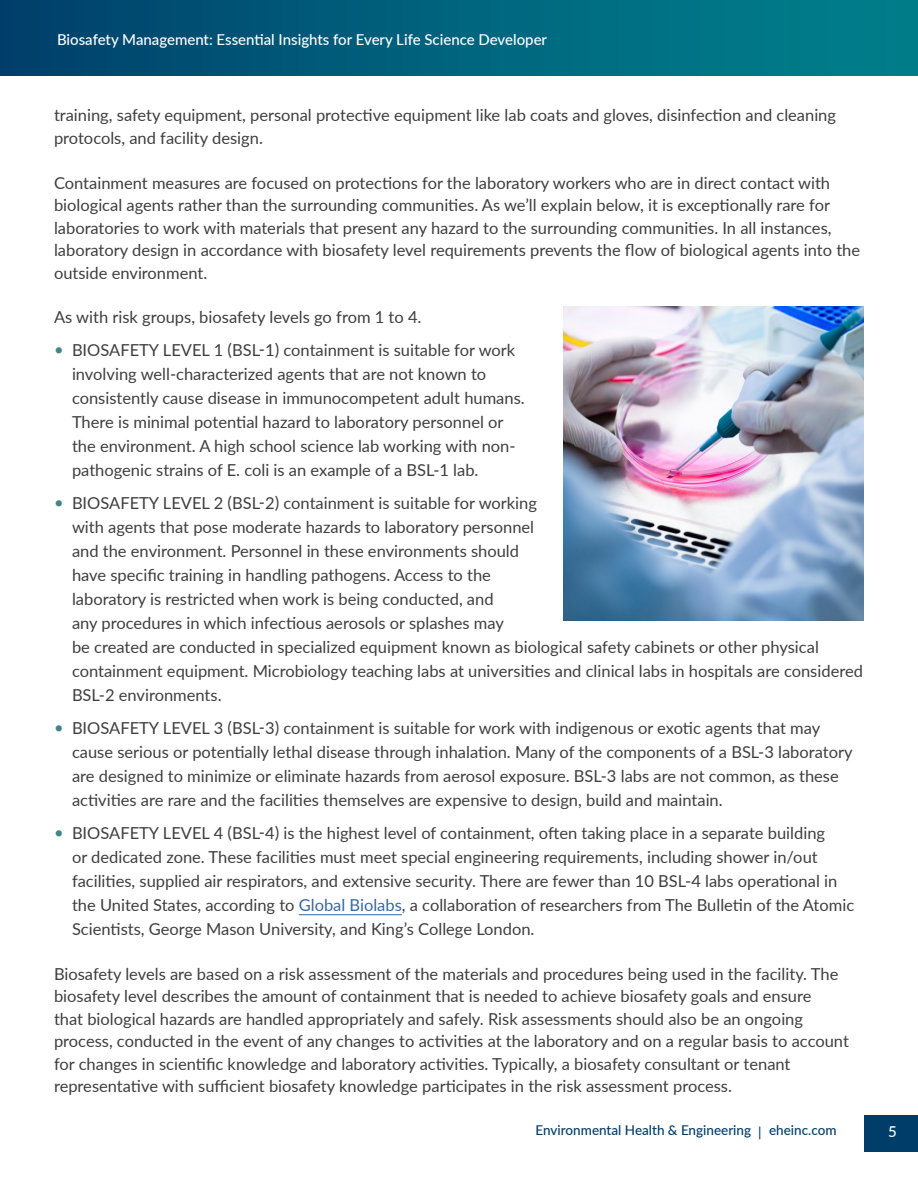
<style>
.page{position:relative;width:918px;height:1188px;background:#fff}
.page>*{position:absolute;margin:0;border:0;box-sizing:border-box;transform-origin:0 0}
.Body{font:16.5px/24px "Lato";color:#3e3e3f}
.t1{font:500 15px "Lato";color:#fff}
.t2{font:500 13.5px "Lato";color:#003d69}
.s1{color:#418489}
.s2{color:#3667a4}
</style>
<div class="page">
<div style="left:0;top:0;width:918px;height:76px;background:linear-gradient(to right,#00426c,#00838d)"></div>
<div style="left:864px;top:1115px;width:54px;height:37px;background:#003d69"></div>
<hr style="left:299px;top:914px;width:103px;height:1px;background:#3667a4">
<img style="left:563px;top:306px;width:301px;height:314px">
<p class="t1" style="left:57px;top:29px;width:492px">Biosafety Management: Essential Insights for Every Life Science Developer</p>
<p class="Body" style="left:54px;top:103px;width:784px;line-height:22.5px">training, safety equipment, personal protective equipment like lab coats and gloves, disinfection and cleaning protocols, and facility design.</p>
<p class="Body" style="left:54px;top:171px;width:808px;line-height:22.5px">Containment measures are focused on protections for the laboratory workers who are in direct contact with biological agents rather than the surrounding communities. As we’ll explain below, it is exceptionally rare for laboratories to work with materials that present any hazard to the surrounding communities. In all instances, laboratory design in accordance with biosafety level requirements prevents the flow of biological agents into the outside environment.</p>
<p class="Body" style="left:54px;top:304px;width:369px">As with risk groups, biosafety levels go from 1 to 4.</p>
<p class="Body" style="left:72px;top:337px;width:454px;text-indent:-18px"><span class="s1">•</span> BIOSAFETY LEVEL 1 (BSL-1) containment is suitable for work involving well-characterized agents that are not known to consistently cause disease in immunocompetent adult humans.<br>There is minimal potential hazard to laboratory personnel or the environment. A high school science lab working with non&shy;pathogenic strains of E. coli is an example of a BSL-1 lab.</p>
<p class="Body" style="left:72px;top:490px;width:793px;text-indent:-18px"><span class="s1">•</span> BIOSAFETY LEVEL 2 (BSL-2) containment is suitable for working<br>with agents that pose moderate hazards to laboratory personnel<br>and the environment. Personnel in these environments should<br>have specific training in handling pathogens. Access to the<br>laboratory is restricted when work is being conducted, and<br>any procedures in which infectious aerosols or splashes may<br>be created are conducted in specialized equipment known as biological safety cabinets or other physical containment equipment. Microbiology teaching labs at universities and clinical labs in hospitals are considered BSL-2 environments.</p>
<p class="Body" style="left:72px;top:715px;width:782px;text-indent:-18px"><span class="s1">•</span> BIOSAFETY LEVEL 3 (BSL-3) containment is suitable for work with indigenous or exotic agents that may cause serious or potentially lethal disease through inhalation. Many of the components of a BSL-3 laboratory are designed to minimize or eliminate hazards from aerosol exposure. BSL-3 labs are not common, as these activities are rare and the facilities themselves are expensive to design, build and maintain.</p>
<p class="Body" style="left:72px;top:820px;width:784px;text-indent:-18px"><span class="s1">•</span> BIOSAFETY LEVEL 4 (BSL-4) is the highest level of containment, often taking place in a separate building<br>or dedicated zone. These facilities must meet special engineering requirements, including shower in/out facilities, supplied air respirators, and extensive security. There are fewer than 10 BSL-4 labs operational in the United States, according to <span class="s2">Global Biolabs</span>, a collaboration of researchers from The Bulletin of the Atomic Scientists, George Mason University, and King’s College London.</p>
<p class="Body" style="left:54px;top:962px;width:796px;line-height:22.5px">Biosafety levels are based on a risk assessment of the materials and procedures being used in the facility. The biosafety level describes the amount of containment that is needed to achieve biosafety goals and ensure<br>that biological hazards are handled appropriately and safely. Risk assessments should also be an ongoing process, conducted in the event of any changes to activities at the laboratory and on a regular basis to account for changes in scientific knowledge and laboratory activities. Typically, a biosafety consultant or tenant representative with sufficient biosafety knowledge participates in the risk assessment process.</p>
<p class="t2" style="left:536px;top:1121px;width:302px">Environmental Health &amp; Engineering | eheinc.com</p>
<p class="t1" style="left:888px;top:1120px;width:10px">5</p>
</div>
